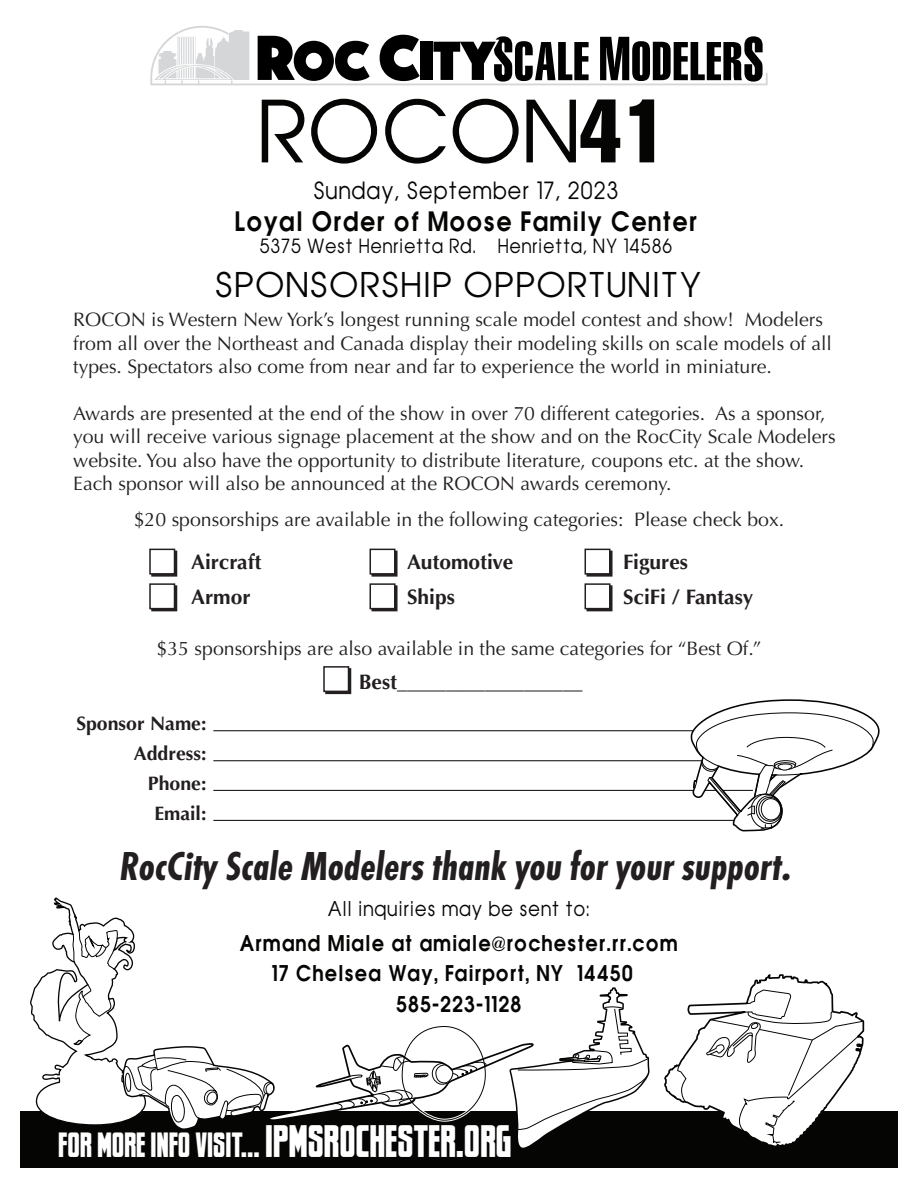
<style>
.page{position:relative;width:918px;height:1188px;background:#fff}
.page>*{position:absolute;margin:0;border:0;box-sizing:border-box;transform-origin:0 0}
.t1{font:78.9px "Avant Garde";color:#050504}
.t2{font:italic 700 condensed 42px "Futura T";color:#231f20}
.t3{font:33.45px "Newsflash BB";color:#fff}
.t4{font:31.5px "Avant Garde";letter-spacing:.04em;color:#050504}
.t5{font:24.6px "Avant Garde Demi";letter-spacing:.04em;color:#050504;scale:.9 1}
.t6{font:21.9px "Avant Garde";letter-spacing:.04em;color:#050504;scale:.9 1}
.t7{font:700 21px "Optima";color:#231f20}
.t8{font:19.95px "Avant Garde Demi";letter-spacing:.04em;color:#050504;scale:.9 1}
.t9{font:19.5px/23.4px "Optima";color:#231f20}
.t10{font:700 19.5px/30px "Optima";color:#231f20;text-align:right}
.t11{font:18.9px "Avant Garde";letter-spacing:.04em;color:#050504;scale:.9 1}
.t12{font:18px "Avant Garde";letter-spacing:.04em;color:#050504;scale:.9 1}
.s1{font-family:"Swiss 911 B Compressed";font-size:87.45px}
.s2{font-weight:700;font-size:21px}
.s3{font-size:43.5px}
</style>
<div class="page">
<div style="left:20px;top:1111px;width:878px;height:56px;background:#050504"></div>
<svg style="left:664px;top:974px;width:201px;height:172px"></svg>
<hr style="left:213px;top:730px;width:540px;height:1px;background:#050504">
<hr style="left:213px;top:760px;width:540px;height:1px;background:#050504">
<hr style="left:213px;top:790px;width:540px;height:1px;background:#050504">
<hr style="left:213px;top:820px;width:540px;height:1px;background:#050504">
<svg style="left:690px;top:699px;width:190px;height:133px"></svg>
<svg style="left:151px;top:551px;width:26px;height:26px"></svg>
<div style="left:149px;top:549px;width:26px;height:26px;background:#fff;border:2px solid #231f20"></div>
<div style="left:151px;top:585px;width:26px;height:26px;background:#231f20"></div>
<div style="left:149px;top:583px;width:26px;height:26px;background:#fff;border:2px solid #231f20"></div>
<svg style="left:372px;top:551px;width:26px;height:26px"></svg>
<div style="left:370px;top:549px;width:26px;height:26px;background:#fff;border:2px solid #231f20"></div>
<svg style="left:372px;top:585px;width:26px;height:26px"></svg>
<div style="left:370px;top:583px;width:26px;height:26px;background:#fff;border:2px solid #231f20"></div>
<svg style="left:587px;top:551px;width:26px;height:26px"></svg>
<div style="left:585px;top:549px;width:26px;height:26px;background:#fff;border:2px solid #231f20"></div>
<svg style="left:587px;top:585px;width:26px;height:26px"></svg>
<div style="left:585px;top:583px;width:26px;height:26px;background:#fff;border:2px solid #231f20"></div>
<div style="left:325px;top:668px;width:26px;height:26px;background:#231f20"></div>
<div style="left:323px;top:666px;width:26px;height:26px;background:#fff;border:2px solid #231f20"></div>
<svg style="left:150px;top:26px;width:618px;height:59px"></svg>
<svg style="left:30px;top:897px;width:620px;height:251px"></svg>
<h1 class="t1" style="left:257px;top:81px;width:406px">ROCON<span class="s1">41</span></h1>
<p class="t6" style="left:313px;top:176px;width:340px">Sunday, September 17, 2023</p>
<p class="t5" style="left:234px;top:204px;width:516px">Loyal Order of Moose Family Center</p>
<p class="t12" style="left:259px;top:234px;width:460px">5375 West Henrietta Rd. Henrietta, NY 14586</p>
<h3 class="t4" style="left:215px;top:264px;width:489px">SPONSORSHIP OPPORTUNITY</h3>
<p class="t9" style="left:73px;top:308px;width:760px">ROCON is Western New York’s longest running scale model contest and show! Modelers from all over the Northeast and Canada display their modeling skills on scale models of all types. Spectators also come from near and far to experience the world in miniature.</p>
<p class="t9" style="left:73px;top:402px;width:764px">Awards are presented at the end of the show in over 70 different categories. As a sponsor, you will receive various signage placement at the show and on the RocCity Scale Modelers website. You also have the opportunity to distribute literature, coupons etc. at the show.<br>Each sponsor will also be announced at the ROCON awards ceremony.</p>
<p class="t9" style="left:134px;top:508px;width:652px">$20 sponsorships are available in the following categories: Please check box.</p>
<p class="t7" style="left:191px;top:550px;width:72px">Aircraft</p>
<p class="t7" style="left:407px;top:550px;width:108px">Automotive</p>
<p class="t7" style="left:623px;top:550px;width:66px">Figures</p>
<p class="t7" style="left:191px;top:584px;width:61px">Armor</p>
<p class="t7" style="left:407px;top:584px;width:49px">Ships</p>
<p class="t7" style="left:623px;top:584px;width:132px">SciFi / Fantasy</p>
<p class="t9" style="left:359px;top:631px;width:404px;line-height:34.5px;text-indent:-202px">$35 sponsorships are also available in the same categories for “Best Of.”<br><span class="s2">Best</span>___________________</p>
<p class="t10" style="left:76px;top:709px;width:132px">Sponsor Name:<br>Address:<br>Phone:<br>Email:</p>
<h2 class="t2" style="left:120px;top:842px;width:674px">RocCity Scale Modelers thank you for your support.</h2>
<p class="t11" style="left:328px;top:897px;width:292px">All inquiries may be sent to:</p>
<p class="t8" style="left:240px;top:929px;width:488px">Armand Miale at amiale@rochester.rr.com</p>
<p class="t8" style="left:272px;top:960px;width:403px">17 Chelsea Way, Fairport, NY 14450</p>
<p class="t8" style="left:396px;top:990px;width:141px">585-223-1128</p>
<h3 class="t3" style="left:58px;top:1129px;width:455px">FOR MORE INFO VISIT... <span class="s3">IPMSROCHESTER.ORG</span></h3>
</div>
